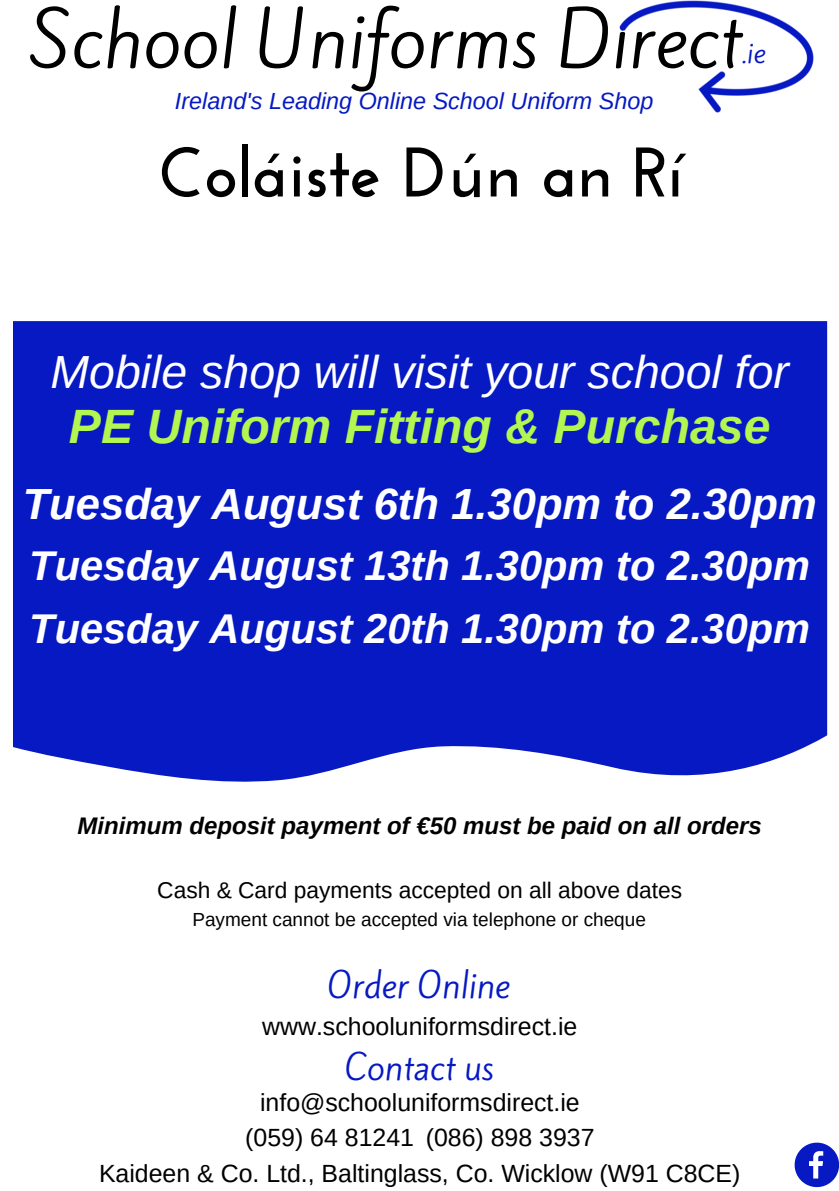
<style>
.page{position:relative;width:839px;height:1191px;background:#fff}
.page>*{position:absolute;margin:0;border:0;box-sizing:border-box;transform-origin:0 0}
.t1{font:70px "Kite One";color:#000}
.t2{font:700 70px "Josefin Sans";color:#000}
.t3{font:italic 700 48.2px "Arimo";color:#b3f551}
.t4{font:italic 46.4px "Arimo";color:#fff}
.t5{font:italic 700 43.6px "Arimo";color:#fff}
.t6{font:italic 700 41.6px "Arimo";color:#fff}
.t7{font:32.6px "Kite One";color:#0619c2}
.t8{font:26.2px "Kite One";color:#0619c2}
.t9{font:24.8px "Arimo";color:#000}
.t10{font:italic 700 24px "Arimo";color:#000}
.t11{font:italic 23.4px "Arimo";color:#0619c2}
.t12{font:22.8px "Arimo";color:#000}
.t13{font:19px "Arimo";color:#000}
</style>
<div class="page">
<img style="left:619px;top:0;width:194px;height:112px">
<svg style="left:794px;top:1143px;width:44px;height:44px"></svg>
<div style="left:13px;top:321px;width:814px;height:461px;background:#0619c2"></div>
<p class="t1" style="left:29px;top:-9px;width:713px">School Uniforms Direct</p>
<p class="t8" style="left:741px;top:35px;width:25px">.ie</p>
<h2 class="t11" style="left:175px;top:88px;width:480px">Ireland's Leading Online School Uniform Shop</h2>
<p class="t2" style="left:157px;top:144px;width:526px">Coláiste Dún an Rí</p>
<h4 class="t4" style="left:50px;top:346px;width:740px">Mobile shop will visit your school for</h4>
<h6 class="t3" style="left:69px;top:399px;width:703px">PE Uniform Fitting &amp; Purchase</h6>
<h4 class="t5" style="left:23px;top:479px;width:795px">Tuesday August 6th 1.30pm to 2.30pm</h4>
<h6 class="t6" style="left:29px;top:542px;width:782px">Tuesday August 13th 1.30pm to 2.30pm</h6>
<h6 class="t6" style="left:29px;top:605px;width:782px">Tuesday August 20th 1.30pm to 2.30pm</h6>
<p class="t10" style="left:78px;top:812px;width:685px">Minimum deposit payment of €50 must be paid on all orders</p>
<h1 class="t12" style="left:157px;top:877px;width:526px">Cash &amp; Card payments accepted on all above dates</h1>
<h4 class="t13" style="left:192px;top:909px;width:455px">Payment cannot be accepted via telephone or cheque</h4>
<p class="t7" style="left:328px;top:963px;width:184px">Order Online</p>
<h6 class="t9" style="left:262px;top:1012px;width:316px">www.schooluniformsdirect.ie</h6>
<h3 class="t7" style="left:345px;top:1044px;width:150px">Contact us</h3>
<h5 class="t9" style="left:260px;top:1089px;width:321px">info@schooluniformsdirect.ie</h5>
<h3 class="t9" style="left:245px;top:1124px;width:170px">(059) 64 81241</h3>
<h5 class="t9" style="left:426px;top:1124px;width:170px">(086) 898 3937</h5>
<p class="t9" style="left:99px;top:1159px;width:643px">Kaideen &amp; Co. Ltd., Baltinglass, Co. Wicklow (W91 C8CE)</p>
</div>
